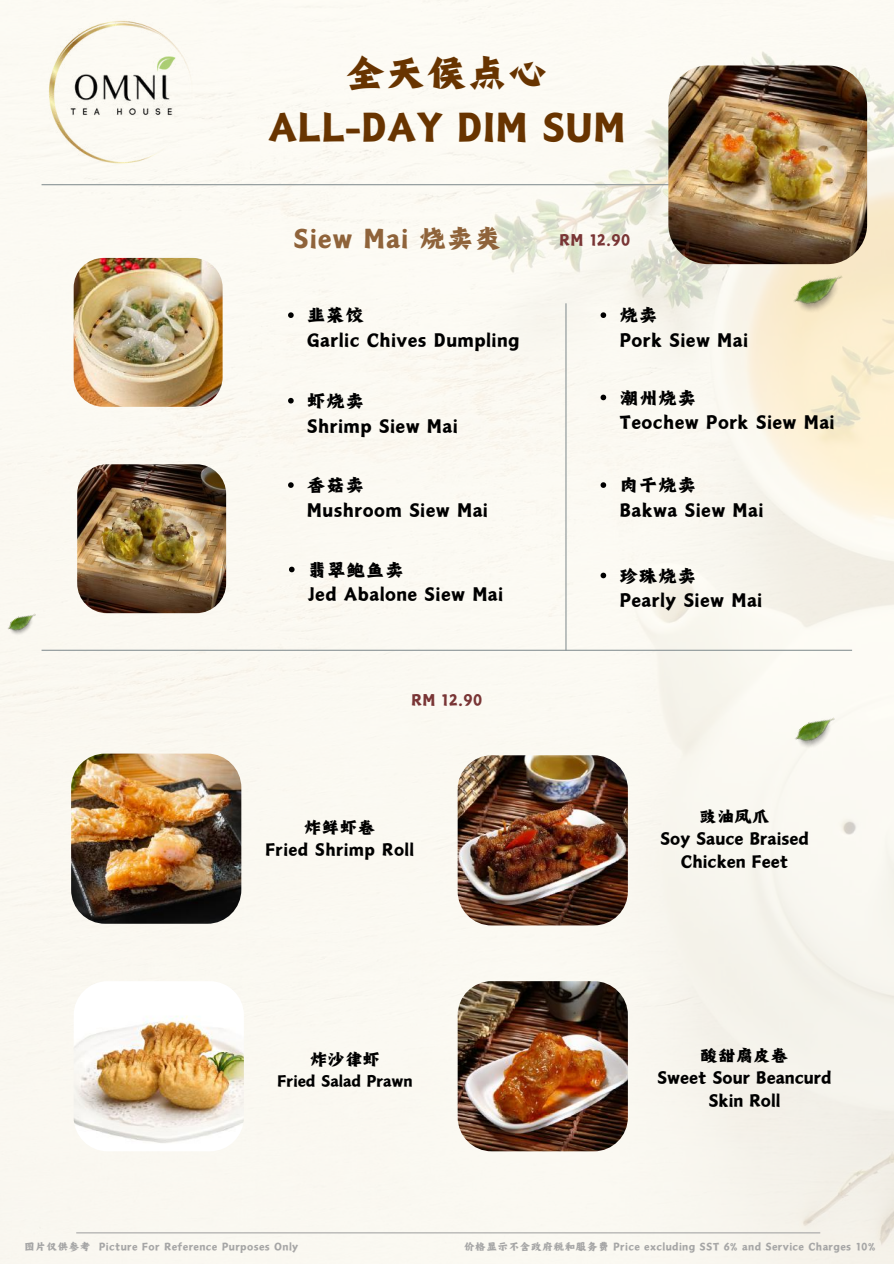
<style>
.page{position:relative;width:894px;height:1264px;background:#fff}
.page>*{position:absolute;margin:0;border:0;box-sizing:border-box;transform-origin:0 0}
.t1{font:45px/54px "Canva Mountains And Seas SC";color:#683400;text-align:center}
.t2{font:30px "Canva Mountains And Seas SC";letter-spacing:.03em;color:#8f633a}
.t3{font:21px/24.8px "Canva Mountains And Seas SC";letter-spacing:.02em;color:#000}
.t4{font:19.5px/22.5px "Canva Mountains And Seas SC";color:#000;text-align:center}
.t5{font:19.5px/22.5px "Canva Mountains And Seas SC";letter-spacing:.02em;color:#000;text-align:center}
.t6{font:18px "Canva Mountains And Seas SC";color:#000}
.t7{font:18px "Canva Mountains And Seas SC";letter-spacing:.02em;color:#793535}
.t8{font:12px "Canva Mountains And Seas SC";letter-spacing:.03em;color:#a6a6a6}
</style>
<div class="page">
<img style="left:0;top:0;width:893px;height:1263px">
<hr style="left:42px;top:184px;width:809px;height:1px;background:#8a9496">
<hr style="left:565px;top:303px;width:1px;height:348px;background:#8a9496">
<img style="left:668px;top:65px;width:198px;height:199px;border-radius:40px">
<img style="left:32px;top:0;width:180px;height:180px">
<img style="left:790px;top:708px;width:53px;height:49px">
<img style="left:788px;top:264px;width:64px;height:60px">
<img style="left:74px;top:258px;width:148px;height:149px;border-radius:30px">
<hr style="left:76px;top:1232px;width:744px;height:1px;background:#a6a6a6">
<img style="left:77px;top:464px;width:149px;height:149px;border-radius:30px">
<hr style="left:42px;top:649px;width:809px;height:2px;background:#8a9496">
<img style="left:71px;top:753px;width:170px;height:170px;border-radius:34px">
<img style="left:74px;top:981px;width:170px;height:170px;border-radius:34px">
<img style="left:457px;top:755px;width:170px;height:170px;border-radius:34px">
<img style="left:457px;top:981px;width:170px;height:170px;border-radius:34px">
<img style="left:5px;top:607px;width:37px;height:34px">
<svg style="left:288px;top:398px;width:5px;height:5px"></svg>
<svg style="left:600px;top:312px;width:6px;height:6px"></svg>
<svg style="left:600px;top:394px;width:6px;height:6px"></svg>
<svg style="left:288px;top:482px;width:5px;height:6px"></svg>
<svg style="left:289px;top:566px;width:5px;height:6px"></svg>
<svg style="left:288px;top:312px;width:5px;height:6px"></svg>
<svg style="left:600px;top:482px;width:6px;height:6px"></svg>
<svg style="left:600px;top:572px;width:6px;height:6px"></svg>
<h1 class="t1" style="left:268px;top:45px;width:359px">全天侯点心<br>ALL-DAY DIM SUM</h1>
<h2 class="t2" style="left:293px;top:223px;width:210px">Siew Mai 烧卖类</h2>
<p class="t3" style="left:307px;top:303px;width:214px">韭菜饺<br>Garlic Chives Dumpling</p>
<p class="t3" style="left:307px;top:388px;width:152px">虾烧卖<br>Shrimp Siew Mai</p>
<p class="t3" style="left:307px;top:472px;width:182px">香菇卖<br>Mushroom Siew Mai</p>
<p class="t3" style="left:308px;top:557px;width:197px">翡翠鲍鱼卖<br>Jed Abalone Siew Mai</p>
<p class="t7" style="left:411px;top:691px;width:73px">RM 12.90</p>
<p class="t5" style="left:265px;top:815px;width:151px">炸鲜虾卷<br>Fried Shrimp Roll</p>
<p class="t7" style="left:559px;top:230px;width:73px">RM 12.90</p>
<p class="t3" style="left:619px;top:303px;width:130px">烧卖<br>Pork Siew Mai</p>
<p class="t3" style="left:619px;top:385px;width:217px">潮州烧卖<br>Teochew Pork Siew Mai</p>
<p class="t3" style="left:619px;top:472px;width:145px">肉干烧卖<br>Bakwa Siew Mai</p>
<p class="t3" style="left:619px;top:563px;width:144px">珍珠烧卖<br>Pearly Siew Mai</p>
<p class="t4" style="left:660px;top:804px;width:150px">豉油凤爪<br>Soy Sauce Braised<br>Chicken Feet</p>
<p class="t4" style="left:310px;top:1047px;width:72px">炸沙律虾</p>
<p class="t6" style="left:277px;top:1072px;width:137px">Fried Salad Prawn</p>
<p class="t4" style="left:657px;top:1043px;width:176px">酸甜腐皮卷<br>Sweet Sour Beancurd<br>Skin Roll</p>
<p class="t8" style="left:24px;top:1240px;width:276px">图片仅供参考 Picture For Reference Purposes Only</p>
<p class="t8" style="left:464px;top:1240px;width:413px">价格显示不含政府税和服务费 Price excluding SST 6% and Service Charges 10%</p>
</div>
